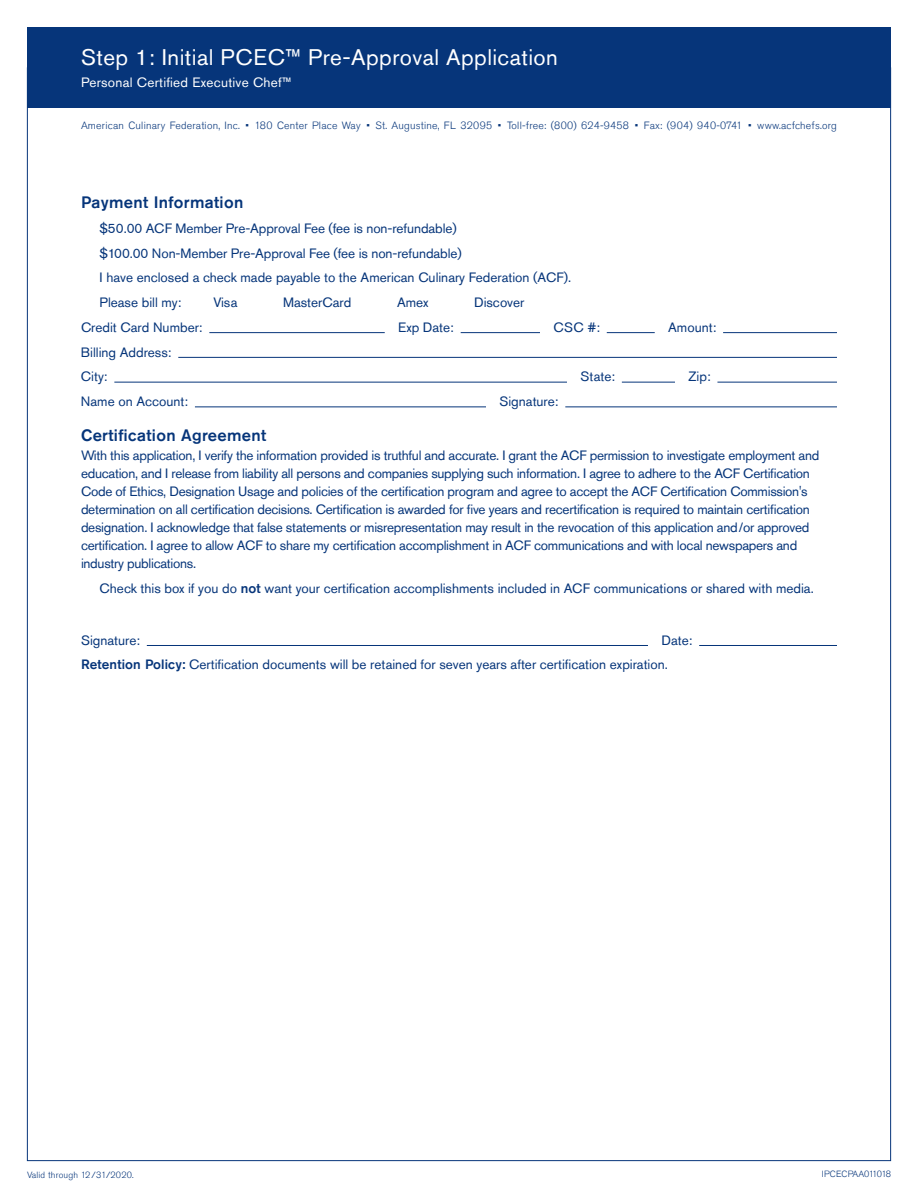
<style>
.page{position:relative;width:918px;height:1188px;background:#fff}
.page>*{position:absolute;margin:0;border:0;box-sizing:border-box;transform-origin:0 0}
.t1{font:22.5px "Akzidenz Grotesk Std";letter-spacing:.02em;color:#fff}
.t2{font:500 16.5px "Akzidenz Grotesk Std";letter-spacing:.02em;color:#06357a}
.t3{font:13.5px/18px "Akzidenz Grotesk Std";letter-spacing:-.02em;color:#06357a}
.t4{font:13.5px/24.8px "Akzidenz Grotesk Std";color:#06357a}
.t5{font:13.5px "Akzidenz Grotesk Std";letter-spacing:.02em;color:#fff}
.t6{font:300 10.5px "Akzidenz Grotesk Std";letter-spacing:.02em;color:#06357a}
.t7{font:300 9px "Akzidenz Grotesk Std";letter-spacing:.02em;color:#06357a}
.t8{font:300 9px "Akzidenz Grotesk Std";color:#06357a}
.s1{font-weight:500}
</style>
<div class="page">
<div style="left:27px;top:27px;width:864px;height:81px;background:#06357a"></div>
<hr style="left:209px;top:332px;width:176px;height:1px;background:#06357a">
<hr style="left:461px;top:332px;width:79px;height:1px;background:#06357a">
<hr style="left:607px;top:332px;width:48px;height:1px;background:#06357a">
<hr style="left:723px;top:332px;width:114px;height:1px;background:#06357a">
<hr style="left:178px;top:357px;width:659px;height:1px;background:#06357a">
<hr style="left:114px;top:382px;width:453px;height:1px;background:#06357a">
<hr style="left:622px;top:382px;width:53px;height:1px;background:#06357a">
<hr style="left:717px;top:382px;width:120px;height:1px;background:#06357a">
<hr style="left:195px;top:407px;width:291px;height:1px;background:#06357a">
<hr style="left:565px;top:407px;width:272px;height:1px;background:#06357a">
<hr style="left:147px;top:645px;width:501px;height:1px;background:#06357a">
<hr style="left:699px;top:645px;width:138px;height:1px;background:#06357a">
<h1 class="t1" style="left:81px;top:43px;width:479px">Step 1: Initial PCEC™ Pre-Approval Application</h1>
<p class="t5" style="left:81px;top:74px;width:212px">Personal Certified Executive Chef™</p>
<p class="t6" style="left:81px;top:120px;width:758px">American Culinary Federation, Inc. • 180 Center Place Way • St. Augustine, FL 32095 • Toll-free: (800) 624-9458 • Fax: (904) 940-0741 • www.acfchefs.org</p>
<p class="t2" style="left:81px;top:192px;width:164px">Payment Information</p>
<p class="t3" style="left:99px;top:216px;width:473px;line-height:24.8px">$50.00 ACF Member Pre-Approval Fee (fee is non-refundable)<br>$100.00 Non-Member Pre-Approval Fee (fee is non-refundable)<br>I have enclosed a check made payable to the American Culinary Federation (ACF).<br>Please bill my:</p>
<p class="t3" style="left:214px;top:293px;width:25px">Visa</p>
<p class="t4" style="left:283px;top:290px;width:70px">MasterCard</p>
<p class="t3" style="left:397px;top:293px;width:33px">Amex</p>
<p class="t4" style="left:474px;top:290px;width:52px">Discover</p>
<p class="t4" style="left:81px;top:315px;width:123px">Credit Card Number:</p>
<p class="t3" style="left:398px;top:318px;width:57px">Exp Date:</p>
<p class="t3" style="left:554px;top:318px;width:48px">CSC #:</p>
<p class="t3" style="left:668px;top:318px;width:50px">Amount:</p>
<p class="t4" style="left:81px;top:339px;width:92px">Billing Address:<br>City:</p>
<p class="t3" style="left:580px;top:368px;width:36px">State:</p>
<p class="t3" style="left:688px;top:368px;width:24px">Zip:</p>
<p class="t4" style="left:81px;top:389px;width:109px">Name on Account:</p>
<p class="t4" style="left:500px;top:389px;width:61px">Signature:</p>
<p class="t2" style="left:81px;top:425px;width:187px">Certification Agreement</p>
<p class="t3" style="left:81px;top:446px;width:740px">With this application, I verify the information provided is truthful and accurate. I grant the ACF permission to investigate employment and education, and I release from liability all persons and companies supplying such information. I agree to adhere to the ACF Certification Code of Ethics, Designation Usage and policies of the certification program and agree to accept the ACF Certification Commission's determination on all certification decisions. Certification is awarded for five years and recertification is required to maintain certification designation. I acknowledge that false statements or misrepresentation may result in the revocation of this application and/or approved certification. I agree to allow ACF to share my certification accomplishment in ACF communications and with local newspapers and industry publications.</p>
<p class="t4" style="left:100px;top:576px;width:716px">Check this box if you do <span class="s1">not</span> want your certification accomplishments included in ACF communications or shared with media.</p>
<p class="t4" style="left:81px;top:628px;width:61px">Signature:</p>
<p class="t4" style="left:81px;top:628px;width:613px;text-indent:580px">Date:<br><span class="s1">Retention Policy:</span> Certification documents will be retained for seven years after certification expiration.</p>
<p class="t7" style="left:27px;top:1169px;width:108px">Valid through 12/31/2020.</p>
<p class="t8" style="left:822px;top:1169px;width:71px">IPCECPAA011018</p>
</div>
